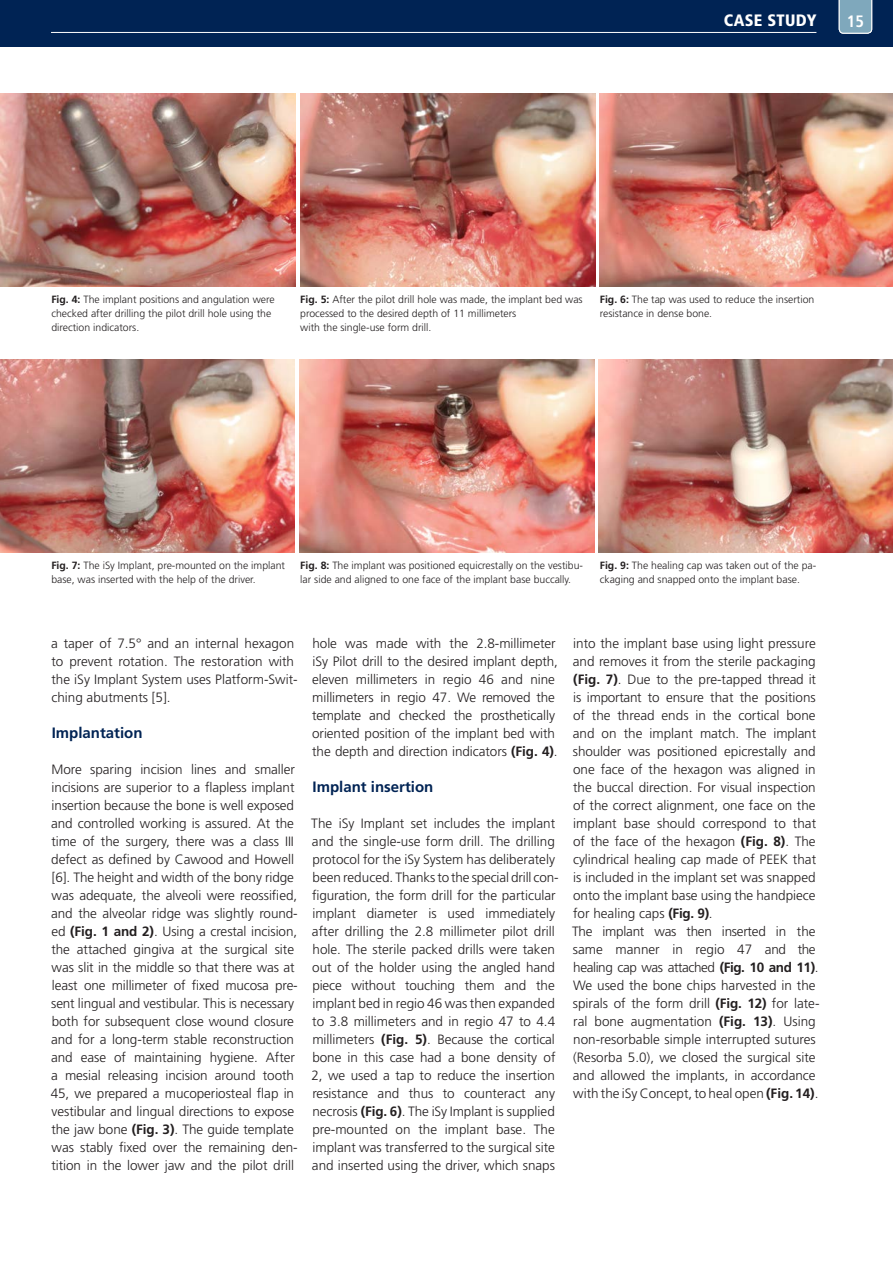
<style>
.page{position:relative;width:893px;height:1263px;background:#fff}
.page>*{position:absolute;margin:0;border:0;box-sizing:border-box;transform-origin:0 0}
.t1{font:900 condensed 16.5px "Frutiger LT Std";letter-spacing:.02em;color:#fff}
.t2{font:700 condensed 16.5px "Frutiger LT Std";color:#fff}
.t3{font:700 15px "Frutiger LT Std";color:#002354}
.t4{font:300 13.5px/18px "Frutiger LT Std";letter-spacing:-.005em;color:#231f20}
.t5{font:300 10.5px/14.2px "Frutiger LT Std";color:#231f20}
.s1{font-weight:700}
</style>
<div class="page">
<div style="left:0;top:0;width:893px;height:47px;background:#002354"></div>
<hr style="left:51px;top:32px;width:765px;height:1px;background:#fff">
<svg style="left:839px;top:0;width:33px;height:34px"></svg>
<img style="left:0;top:94px;width:296px;height:192px">
<img style="left:600px;top:94px;width:293px;height:192px">
<img style="left:300px;top:94px;width:295px;height:192px">
<img style="left:0;top:360px;width:295px;height:192px">
<img style="left:299px;top:360px;width:295px;height:192px">
<img style="left:598px;top:360px;width:295px;height:192px">
<p class="t1" style="left:724px;top:11px;width:94px">CASE STUDY</p>
<p class="t2" style="left:847px;top:11px;width:19px">15</p>
<p class="t5" style="left:51px;top:292px;width:225px"><span class="s1">Fig. 4:</span> The implant positions and angulation were checked after drilling the pilot drill hole using the direction indicators.</p>
<p class="t5" style="left:300px;top:292px;width:284px"><span class="s1">Fig. 5:</span> After the pilot drill hole was made, the implant bed was processed to the desired depth of 11 millimeters</p>
<p class="t5" style="left:300px;top:320px;width:133px">with the single-use form drill.</p>
<p class="t5" style="left:600px;top:292px;width:216px"><span class="s1">Fig. 6:</span> The tap was used to reduce the insertion resistance in dense bone.</p>
<p class="t5" style="left:51px;top:558px;width:235px"><span class="s1">Fig. 7:</span> The iSy Implant, pre-mounted on the implant base, was inserted with the help of the driver.</p>
<p class="t5" style="left:300px;top:558px;width:284px"><span class="s1">Fig. 8:</span> The implant was positioned equicrestally on the vestibu&shy;lar side and aligned to one face of the implant base buccally.</p>
<p class="t5" style="left:600px;top:558px;width:218px"><span class="s1">Fig. 9:</span> The healing cap was taken out of the pa&shy;ckaging and snapped onto the implant base.</p>
<p class="t4" style="left:51px;top:635px;width:248px">a taper of 7.5° and an internal hexagon to prevent rotation. The restoration with the iSy Implant System uses Platform-Swit&shy;ching abutments [5].</p>
<p class="t3" style="left:52px;top:724px;width:92px">Implantation</p>
<p class="t4" style="left:51px;top:761px;width:249px">More sparing incision lines and smaller incisions are superior to a flapless implant insertion because the bone is well exposed and controlled working is assured. At the time of the surgery, there was a class III defect as defined by Cawood and Howell [6]. The height and width of the bony ridge was adequate, the alveoli were reossified, and the alveolar ridge was slightly round&shy;ed <span class="s1">(Fig. 1 and 2)</span>. Using a crestal incision, the attached gingiva at the surgical site was slit in the middle so that there was at least one millimeter of fixed mucosa pre&shy;sent lingual and vestibular. This is necessary both for subsequent close wound closure and for a long-term stable reconstruction and ease of maintaining hygiene. After a mesial releasing incision around tooth 45, we prepared a mucoperiosteal flap in vestibular and lingual directions to expose the jaw bone <span class="s1">(Fig. 3)</span>. The guide template was stably fixed over the remaining den&shy;tition in the lower jaw and the pilot drill</p>
<p class="t4" style="left:312px;top:634px;width:247px">hole was made with the 2.8-millimeter iSy Pilot drill to the desired implant depth, eleven millimeters in regio 46 and nine millimeters in regio 47. We removed the template and checked the prosthetically oriented position of the implant bed with the depth and direction indicators <span class="s1">(Fig. 4)</span>.</p>
<p class="t3" style="left:312px;top:778px;width:122px">Implant insertion</p>
<p class="t4" style="left:311px;top:815px;width:249px">The iSy Implant set includes the implant and the single-use form drill. The drilling protocol for the iSy System has deliberately been reduced. Thanks to the special drill con&shy;figuration, the form drill for the particular implant diameter is used immediately after drilling the 2.8 millimeter pilot drill hole. The sterile packed drills were taken out of the holder using the angled hand piece without touching them and the implant bed in regio 46 was then expanded to 3.8 millimeters and in regio 47 to 4.4 millimeters <span class="s1">(Fig. 5)</span>. Because the cortical bone in this case had a bone density of 2, we used a tap to reduce the insertion resistance and thus to counteract any necrosis <span class="s1">(Fig. 6)</span>. The iSy Implant is supplied pre-mounted on the implant base. The implant was transferred to the surgical site and inserted using the driver, which snaps</p>
<p class="t4" style="left:573px;top:634px;width:245px;text-align:justify">into the implant base using light pressure and removes it from the sterile packaging <span class="s1">(Fig. 7)</span>. Due to the pre-tapped thread it is important to ensure that the positions of the thread ends in the cortical bone and on the implant match. The implant shoulder was positioned epicrestally and one face of the hexagon was aligned in the buccal direction. For visual inspection of the correct alignment, one face on the implant base should correspond to that of the face of the hexagon <span class="s1">(Fig. 8)</span>. The cylindrical healing cap made of PEEK that is included in the implant set was snapped onto the implant base using the handpiece for healing caps <span class="s1">(Fig. 9)</span>.</p>
<p class="t4" style="left:572px;top:922px;width:249px">The implant was then inserted in the same manner in regio 47 and the healing cap was attached <span class="s1">(Fig. 10 and 11)</span>.<br>We used the bone chips harvested in the spirals of the form drill <span class="s1">(Fig. 12)</span> for late&shy;ral bone augmentation <span class="s1">(Fig. 13)</span>. Using non-resorbable simple interrupted sutures (Resorba 5.0), we closed the surgical site and allowed the implants, in accordance with the iSy Concept, to heal open <span class="s1">(Fig. 14)</span>.</p>
</div>
